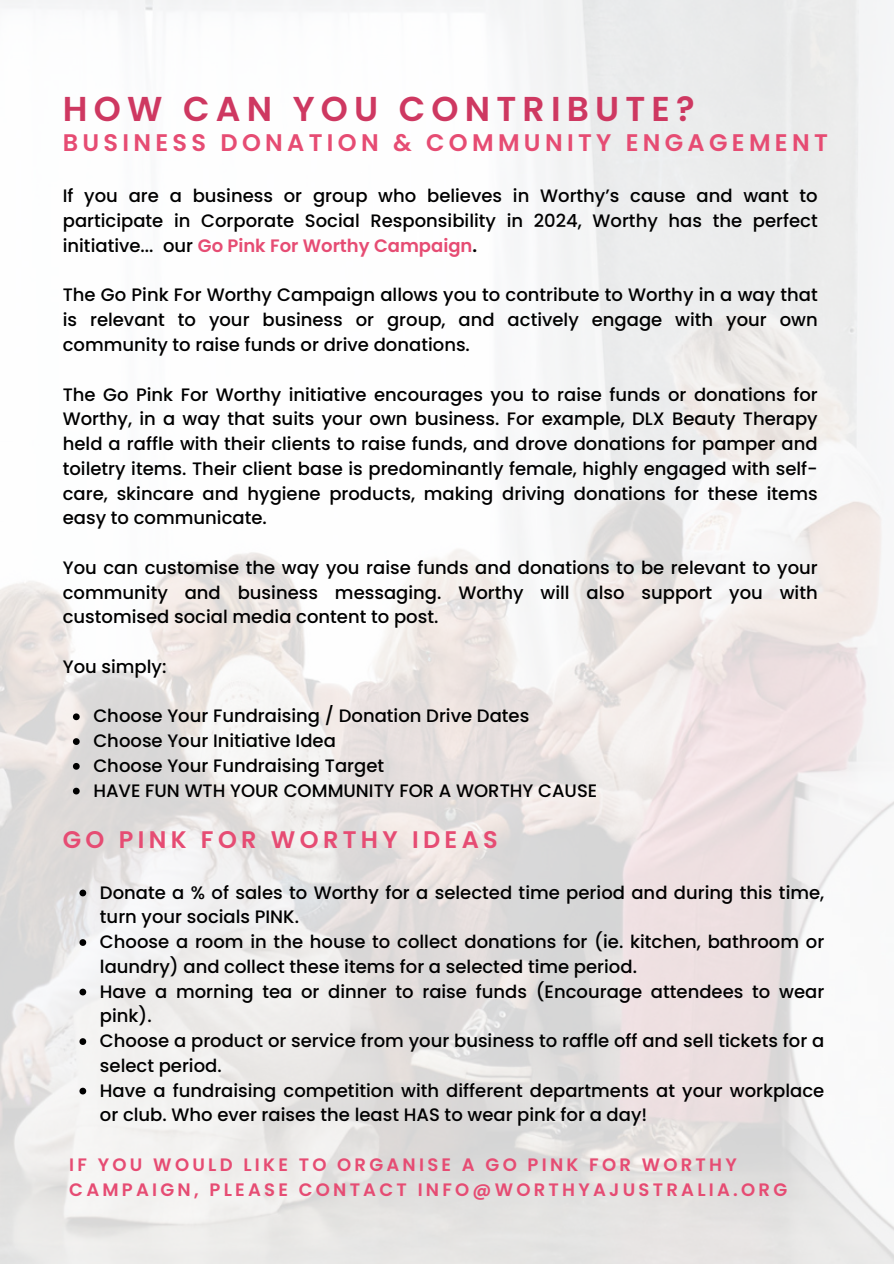
<style>
.page{position:relative;width:894px;height:1264px;background:#fff}
.page>*{position:absolute;margin:0;border:0;box-sizing:border-box;transform-origin:0 0}
.t1{font:600 34.5px "Poppins";letter-spacing:.18em;color:#ce3861}
.t2{font:600 24px "Poppins";letter-spacing:.18em;color:#e64c73}
.t3{font:500 18px/24.8px "Poppins";color:#000}
.t4{font:600 18px/24.8px "Poppins";letter-spacing:.18em;color:#e64c73}
.s1{font-weight:600;color:#e64c73}
.s2{font-weight:600}
</style>
<div class="page">
<img style="left:0;top:0;width:893px;height:1263px">
<svg style="left:73px;top:713px;width:7px;height:7px"></svg>
<svg style="left:73px;top:738px;width:7px;height:7px"></svg>
<svg style="left:73px;top:763px;width:7px;height:6px"></svg>
<svg style="left:73px;top:787px;width:7px;height:7px"></svg>
<svg style="left:79px;top:889px;width:7px;height:7px"></svg>
<svg style="left:79px;top:939px;width:7px;height:6px"></svg>
<svg style="left:79px;top:988px;width:7px;height:7px"></svg>
<svg style="left:79px;top:1038px;width:7px;height:6px"></svg>
<svg style="left:79px;top:1087px;width:7px;height:7px"></svg>
<p class="t1" style="left:63px;top:84px;width:633px">HOW CAN YOU CONTRIBUTE?</p>
<p class="t2" style="left:63px;top:126px;width:766px">BUSINESS DONATION &amp; COMMUNITY ENGAGEMENT</p>
<p class="t3" style="left:63px;top:184px;width:756px;text-align:justify">If you are a business or group who believes in Worthy’s cause and want to participate in Corporate Social Responsibility in 2024, Worthy has the perfect initiative... our <span class="s1">Go Pink For Worthy Campaign</span><span class="s2">.</span></p>
<h1 class="t3" style="left:63px;top:283px;width:756px;text-align:justify">The Go Pink For Worthy Campaign allows you to contribute to Worthy in a way that is relevant to your business or group, and actively engage with your own community to raise funds or drive donations.</h1>
<h2 class="t3" style="left:63px;top:382px;width:756px;text-align:justify">The Go Pink For Worthy initiative encourages you to raise funds or donations for Worthy, in a way that suits your own business. For example, DLX Beauty Therapy held a raffle with their clients to raise funds, and drove donations for pamper and toiletry items. Their client base is predominantly female, highly engaged with self&shy;care, skincare and hygiene products, making driving donations for these items easy to communicate.</h2>
<h4 class="t3" style="left:63px;top:555px;width:756px;text-align:justify">You can customise the way you raise funds and donations to be relevant to your community and business messaging. Worthy will also support you with customised social media content to post.</h4>
<h4 class="t3" style="left:63px;top:654px;width:105px">You simply:</h4>
<h4 class="t3" style="left:93px;top:703px;width:437px">Choose Your Fundraising / Donation Drive Dates</h4>
<h4 class="t3" style="left:93px;top:728px;width:244px">Choose Your Initiative Idea</h4>
<h4 class="t3" style="left:93px;top:753px;width:292px">Choose Your Fundraising Target</h4>
<p class="t3" style="left:93px;top:778px;width:505px">HAVE FUN WTH YOUR COMMUNITY FOR A WORTHY CAUSE</p>
<p class="t2" style="left:63px;top:822px;width:436px">GO PINK FOR WORTHY IDEAS</p>
<h2 class="t3" style="left:100px;top:880px;width:725px">Donate a % of sales to Worthy for a selected time period and during this time, turn your socials PINK.</h2>
<p class="t3" style="left:100px;top:929px;width:725px">Choose a room in the house to collect donations for (ie. kitchen, bathroom or laundry) and collect these items for a selected time period.</p>
<p class="t3" style="left:100px;top:979px;width:725px">Have a morning tea or dinner to raise funds (Encourage attendees to wear pink).</p>
<p class="t3" style="left:100px;top:1028px;width:725px">Choose a product or service from your business to raffle off and sell tickets for a select period.</p>
<p class="t3" style="left:100px;top:1078px;width:725px">Have a fundraising competition with different departments at your workplace or club. Who ever raises the least HAS to wear pink for a day!</p>
<p class="t4" style="left:69px;top:1152px;width:719px">IF YOU WOULD LIKE TO ORGANISE A GO PINK FOR WORTHY<br>CAMPAIGN, PLEASE CONTACT INFO@WORTHYAJUSTRALIA.ORG</p>
</div>
